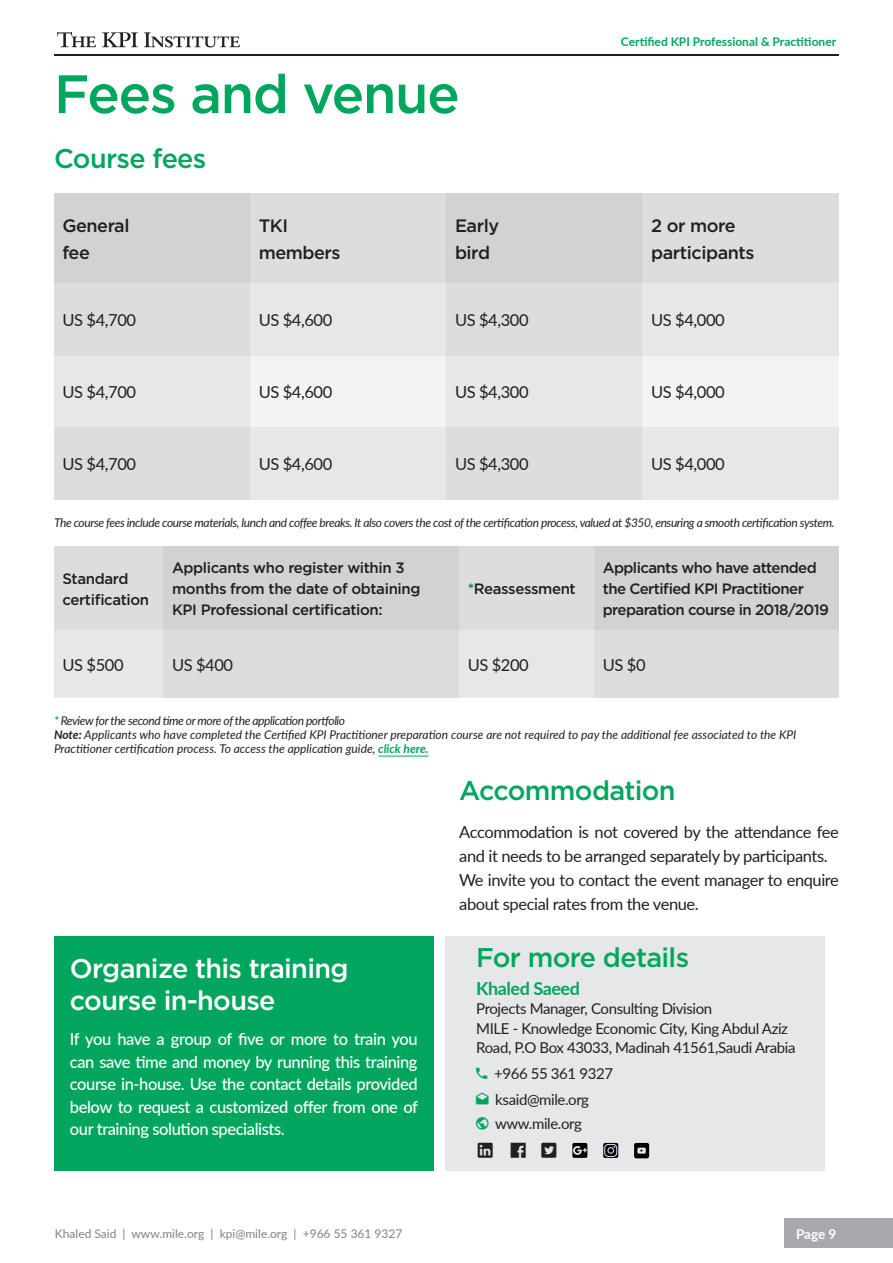
<style>
.page{position:relative;width:893px;height:1263px;background:#fff}
.page>*{position:absolute;margin:0;border:0;box-sizing:border-box;transform-origin:0 0}
.t1{font:500 54px "Gotham";letter-spacing:-.025em;color:#00a65d}
.t2{font:500 27px "Gotham";letter-spacing:-.025em;color:#00a65d}
.t3{font:500 27px/31.5px "Gotham";letter-spacing:-.025em;color:#fff}
.t4{font:500 18px "Gotham";letter-spacing:-.025em;color:#231f20}
.t5{font:700 18px "Lato";letter-spacing:-.025em;color:#00a65d}
.t6{font:16.5px/24px "Lato";letter-spacing:-.025em;color:#231f20}
.t7{font:500 16.5px/22.5px "Lato";letter-spacing:-.025em;color:#fff;text-align:justify}
.t8{font:500 15px/21px "Gotham";letter-spacing:-.03em;color:#231f20}
.t9{font:15px/19.5px "Lato";letter-spacing:-.025em;color:#231f20}
.t10{font:700 13.5px "Lato";color:#fff}
.t11{font:italic 12px "Lato";letter-spacing:-.035em;color:#231f20}
.t12{font:italic 12px/14.4px "Lato";color:#231f20}
.t13{font:12px "Lato";color:#808285}
.t14{font:700 12px "Lato";color:#00a65d}
.s1{color:#037d3a}
.s2{font-weight:700}
.s3{font-weight:700;color:#00a65d}
</style>
<div class="page">
<hr style="left:54px;top:54px;width:785px;height:1px;background:#231f20">
<svg style="left:57px;top:32px;width:183px;height:15px"></svg>
<div style="left:784px;top:1218px;width:109px;height:30px;background:#a8a9ad"></div>
<div style="left:54px;top:936px;width:380px;height:234px;background:#00a65d"></div>
<div style="left:54px;top:356px;width:196px;height:72px;background:#e6e7e9"></div>
<div style="left:54px;top:428px;width:196px;height:72px;background:#dcdddf"></div>
<div style="left:250px;top:356px;width:196px;height:72px;background:#f2f3f4"></div>
<div style="left:250px;top:428px;width:196px;height:72px;background:#e6e7e9"></div>
<div style="left:446px;top:356px;width:197px;height:72px;background:#e6e7e9"></div>
<div style="left:446px;top:428px;width:197px;height:72px;background:#dcdddf"></div>
<div style="left:643px;top:356px;width:196px;height:72px;background:#f2f3f4"></div>
<div style="left:643px;top:428px;width:196px;height:72px;background:#e6e7e9"></div>
<div style="left:54px;top:194px;width:196px;height:90px;background:#d1d2d4"></div>
<div style="left:250px;top:194px;width:196px;height:90px;background:#dcdddf"></div>
<div style="left:446px;top:194px;width:197px;height:90px;background:#d1d2d4"></div>
<div style="left:643px;top:194px;width:196px;height:90px;background:#dcdddf"></div>
<div style="left:54px;top:546px;width:110px;height:84px;background:#dcdddf"></div>
<div style="left:459px;top:546px;width:135px;height:84px;background:#dcdddf"></div>
<div style="left:164px;top:546px;width:295px;height:84px;background:#d1d2d4"></div>
<div style="left:594px;top:546px;width:245px;height:84px;background:#d1d2d4"></div>
<div style="left:54px;top:630px;width:110px;height:68px;background:#e6e7e9"></div>
<div style="left:459px;top:630px;width:135px;height:68px;background:#e6e7e9"></div>
<div style="left:164px;top:630px;width:295px;height:68px;background:#dcdddf"></div>
<div style="left:594px;top:630px;width:245px;height:68px;background:#dcdddf"></div>
<hr style="left:378px;top:756px;width:51px;height:1px;background:#00a65d">
<div style="left:54px;top:284px;width:196px;height:72px;background:#dcdddf"></div>
<div style="left:250px;top:284px;width:196px;height:72px;background:#e6e7e9"></div>
<div style="left:446px;top:284px;width:197px;height:72px;background:#dcdddf"></div>
<div style="left:643px;top:284px;width:196px;height:72px;background:#e6e7e9"></div>
<div style="left:445px;top:936px;width:380px;height:234px;background:#e6e7e9"></div>
<svg style="left:572px;top:1143px;width:15px;height:15px"></svg>
<svg style="left:603px;top:1143px;width:15px;height:15px"></svg>
<svg style="left:634px;top:1143px;width:15px;height:15px"></svg>
<p class="t1" style="left:54px;top:59px;width:407px">Fees and venue</p>
<p class="t2" style="left:54px;top:141px;width:154px">Course fees</p>
<p class="t4" style="left:63px;top:214px;width:69px">General</p>
<p class="t4" style="left:63px;top:241px;width:29px">fee</p>
<p class="t4" style="left:259px;top:214px;width:31px">TKI</p>
<p class="t4" style="left:259px;top:241px;width:83px">members</p>
<p class="t4" style="left:455px;top:214px;width:46px">Early</p>
<p class="t4" style="left:455px;top:241px;width:37px">bird</p>
<p class="t14" style="left:621px;top:33px;width:217px">Certified KPI Professional &amp; Practitioner</p>
<p class="t4" style="left:651px;top:214px;width:86px">2 or more</p>
<p class="t4" style="left:651px;top:241px;width:105px">participants</p>
<p class="t6" style="left:63px;top:307px;width:75px">US $4,700</p>
<p class="t6" style="left:259px;top:307px;width:75px">US $4,600</p>
<p class="t6" style="left:455px;top:307px;width:75px">US $4,300</p>
<p class="t6" style="left:651px;top:307px;width:75px">US $4,000</p>
<p class="t6" style="left:63px;top:379px;width:75px">US $4,700</p>
<p class="t6" style="left:63px;top:451px;width:75px">US $4,700</p>
<p class="t6" style="left:259px;top:379px;width:75px">US $4,600</p>
<p class="t6" style="left:259px;top:451px;width:75px">US $4,600</p>
<p class="t6" style="left:455px;top:379px;width:75px">US $4,300</p>
<p class="t6" style="left:455px;top:451px;width:75px">US $4,300</p>
<p class="t6" style="left:651px;top:379px;width:75px">US $4,000</p>
<p class="t6" style="left:651px;top:451px;width:75px">US $4,000</p>
<p class="t11" style="left:54px;top:514px;width:782px">The course fees include course materials, lunch and coffee breaks. It also covers the cost of the certification process, valued at $350, ensuring a smooth certification system.</p>
<p class="t8" style="left:172px;top:557px;width:250px">Applicants who register within 3 months from the date of obtaining</p>
<p class="t8" style="left:172px;top:599px;width:212px">KPI Professional certification:</p>
<p class="t8" style="left:63px;top:568px;width:88px">Standard certification</p>
<p class="t8" style="left:468px;top:578px;width:110px"><span class="s1">*</span>Reassessment</p>
<p class="t8" style="left:603px;top:557px;width:228px">Applicants who have attended the Certified KPI Practitioner preparation course in 2018/2019</p>
<p class="t6" style="left:63px;top:652px;width:63px">US $500</p>
<p class="t6" style="left:172px;top:652px;width:63px">US $400</p>
<p class="t6" style="left:468px;top:652px;width:63px">US $200</p>
<p class="t6" style="left:603px;top:652px;width:44px">US $0</p>
<p class="t11" style="left:54px;top:711px;width:293px"><span class="s1">*</span> Review for the second time or more of the application portfolio</p>
<p class="t12" style="left:54px;top:727px;width:744px"><span class="s2">Note:</span> Applicants who have completed the Certified KPI Practitioner preparation course are not required to pay the additional fee associated to the KPI<br>Practitioner certification process. To access the application guide, <span class="s3">click here.</span></p>
<p class="t2" style="left:459px;top:773px;width:218px">Accommodation</p>
<p class="t3" style="left:70px;top:952px;width:280px">Organize this training course in-house</p>
<p class="t7" style="left:70px;top:1027px;width:349px">If you have a group of five or more to train you can save time and money by running this training course in-house. Use the contact details provided below to request a customized offer from one of our training solution specialists.</p>
<p class="t6" style="left:459px;top:820px;width:381px">Accommodation is not covered by the attendance fee and it needs to be arranged separately by participants.</p>
<p class="t6" style="left:459px;top:868px;width:381px">We invite you to contact the event manager to enquire about special rates from the venue.</p>
<p class="t2" style="left:476px;top:940px;width:214px">For more details</p>
<p class="t5" style="left:476px;top:975px;width:105px">Khaled Saeed</p>
<p class="t9" style="left:476px;top:998px;width:238px">Projects Manager, Consulting Division</p>
<p class="t9" style="left:476px;top:1018px;width:321px">MILE - Knowledge Economic City, King Abdul Aziz<br>Road, P.O Box 43033, Madinah 41561,Saudi Arabia</p>
<p class="t9" style="left:494px;top:1063px;width:120px">+966 55 361 9327</p>
<p class="t9" style="left:495px;top:1089px;width:95px">ksaid@mile.org</p>
<p class="t9" style="left:495px;top:1113px;width:88px">www.mile.org</p>
<p class="t13" style="left:55px;top:1225px;width:349px">Khaled Said | www.mile.org | kpi@mile.org | +966 55 361 9327</p>
<p class="t10" style="left:796px;top:1224px;width:42px">Page 9</p>
</div>
